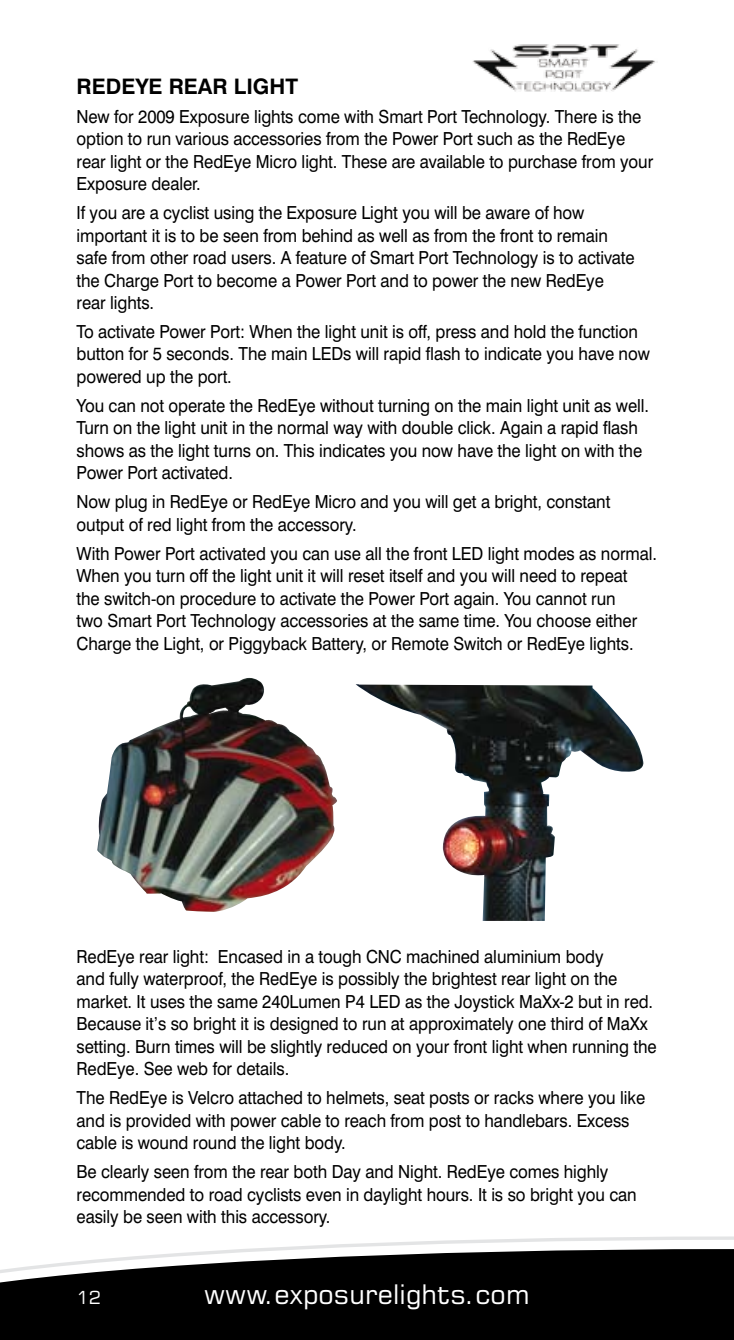
<style>
.page{position:relative;width:734px;height:1340px;background:#fff}
.page>*{position:absolute;margin:0;border:0;box-sizing:border-box;transform-origin:0 0}
.t1{font:27px "Square 721 BT";color:#fff}
.t2{font:700 21.38px "Swiss 721 BT";color:#000}
.t3{font:18px/22.5px "Swiss 721 BT";letter-spacing:-.005em;color:#000;scale:.93 1}
.t4{font:18px "Square 721 BT";color:#fff}
</style>
<div class="page">
<svg style="left:269px;top:1236px;width:464px;height:12px"></svg>
<svg style="left:0;top:1248px;width:733px;height:91px;background:#1e1e1e"></svg>
<svg style="left:733px;top:1236px;width:1px;height:103px"></svg>
<img style="left:472px;top:44px;width:183px;height:48px">
<img style="left:97px;top:678px;width:240px;height:234px">
<img style="left:355px;top:684px;width:289px;height:236px">
<p class="t2" style="left:77px;top:73px;width:15px">REDEYE</p>
<p class="t2" style="left:169px;top:73px;width:16px">REAR</p>
<p class="t2" style="left:234px;top:73px;width:14px">LIGHT</p>
<p class="t3" style="left:77px;top:105px;width:621px">New for 2009 Exposure lights come with Smart Port Technology. There is the option to run various accessories from the Power Port such as the RedEye rear light or the RedEye Micro light. These are available to purchase from your Exposure dealer.</p>
<p class="t3" style="left:77px;top:201px;width:601px">If you are a cyclist using the Exposure Light you will be aware of how important it is to be seen from behind as well as from the front to remain safe from other road users. A feature of Smart Port Technology is to activate the Charge Port to become a Power Port and to power the new RedEye rear lights.</p>
<p class="t3" style="left:77px;top:320px;width:617px">To activate Power Port: When the light unit is off, press and hold the function button for 5 seconds. The main LEDs will rapid flash to indicate you have now powered up the port.</p>
<p class="t3" style="left:77px;top:394px;width:617px">You can not operate the RedEye without turning on the main light unit as well.<br>Turn on the light unit in the normal way with double click. Again a rapid flash shows as the light turns on. This indicates you now have the light on with the Power Port activated.</p>
<p class="t3" style="left:77px;top:490px;width:575px">Now plug in RedEye or RedEye Micro and you will get a bright, constant output of red light from the accessory.</p>
<p class="t3" style="left:77px;top:542px;width:625px">With Power Port activated you can use all the front LED light modes as normal.<br>When you turn off the light unit it will reset itself and you will need to repeat<br>the switch-on procedure to activate the Power Port again. You cannot run<br>two Smart Port Technology accessories at the same time. You choose either Charge the Light, or Piggyback Battery, or Remote Switch or RedEye lights.</p>
<p class="t3" style="left:77px;top:945px;width:625px">RedEye rear light: Encased in a tough CNC machined aluminium body<br>and fully waterproof, the RedEye is possibly the brightest rear light on the market. It uses the same 240Lumen P4 LED as the Joystick MaXx-2 but in red.<br>Because it’s so bright it is designed to run at approximately one third of MaXx setting. Burn times will be slightly reduced on your front light when running the RedEye. See web for details.</p>
<p class="t3" style="left:77px;top:1086px;width:613px">The RedEye is Velcro attached to helmets, seat posts or racks where you like and is provided with power cable to reach from post to handlebars. Excess cable is wound round the light body.</p>
<p class="t3" style="left:77px;top:1160px;width:603px">Be clearly seen from the rear both Day and Night. RedEye comes highly recommended to road cyclists even in daylight hours. It is so bright you can easily be seen with this accessory.</p>
<p class="t4" style="left:77px;top:1286px;width:26px">12</p>
<h1 class="t1" style="left:204px;top:1277px;width:327px">www.exposurelights.com</h1>
</div>
